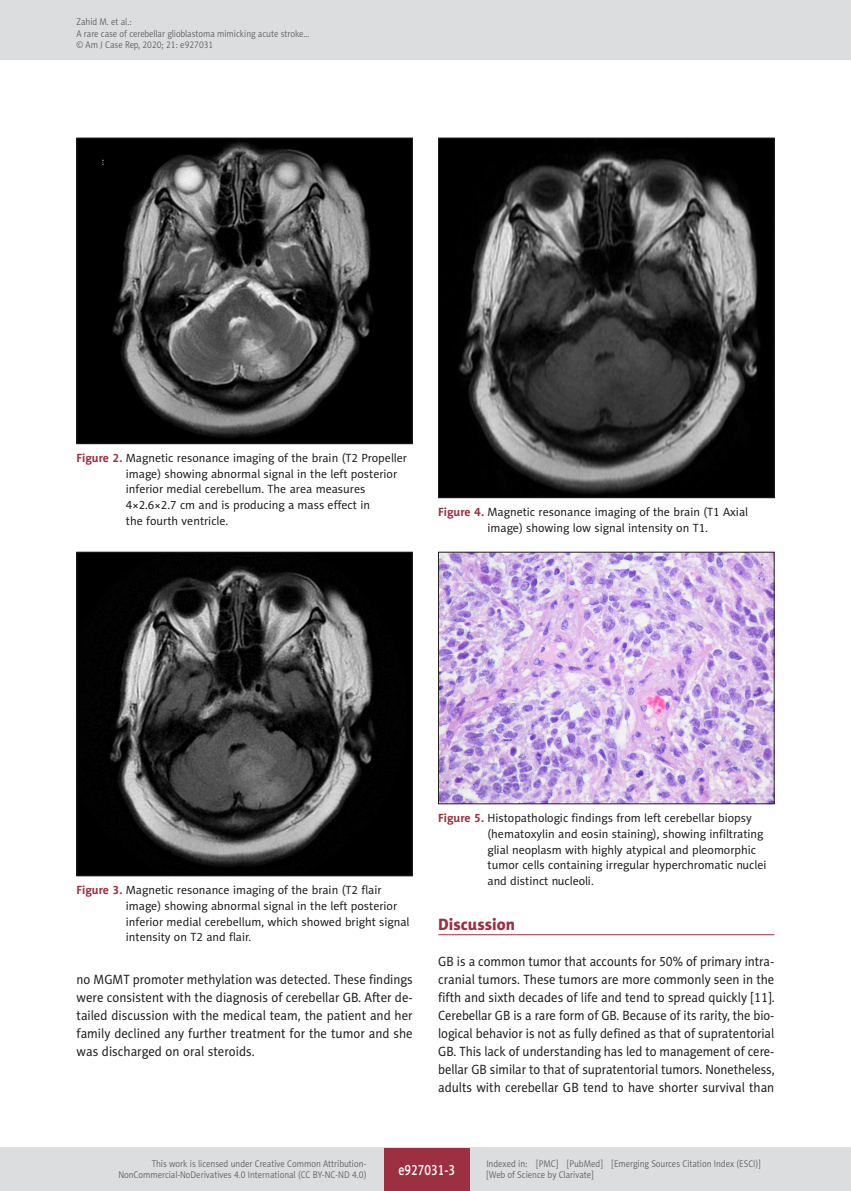
<style>
.page{position:relative;width:851px;height:1191px;background:#fff}
.page>*{position:absolute;margin:0;border:0;box-sizing:border-box;transform-origin:0 0}
.AJCR_Headline_1{font:16.5px "Naomi Sans EFN Heavy";color:#9d2f42}
.AJCR_e-PAGINA{font:15px "Naomi Sans EFN Medium";color:#fff;scale:.8 1}
.AJCR_Body{font:13.5px/18px "Naomi Sans EFN";color:#231f20;text-align:justify;scale:.94 1}
.AJCR_Rycina_tytul{font:12px/15.8px "Naomi Sans EFN";color:#231f20}
.AJCR_pagina_zywa{font:9.75px/11.2px "Naomi Sans EFN Light";color:#57585a;scale:.9 1}
.AJCR_pagina_sygnatur{font:9.75px "Naomi Sans EFN Light";color:#57585a;scale:.9 1}
.s1{font-weight:700;color:#9d2f42}
</style>
<div class="page">
<hr style="left:438px;top:934px;width:336px;height:1px;background:#9d2f42">
<img style="left:79px;top:140px;width:331px;height:302px">
<div style="left:77px;top:138px;width:335px;height:306px;border:1px solid #231f20"></div>
<img style="left:440px;top:554px;width:332px;height:248px">
<div style="left:438px;top:552px;width:336px;height:252px;border:1px solid #231f20"></div>
<img style="left:79px;top:554px;width:331px;height:320px">
<div style="left:77px;top:552px;width:335px;height:324px;border:1px solid #231f20"></div>
<img style="left:440px;top:140px;width:332px;height:356px">
<div style="left:438px;top:138px;width:336px;height:360px;border:1px solid #231f20"></div>
<div style="left:0;top:0;width:850px;height:60px;background:#dcdddf"></div>
<div style="left:0;top:1148px;width:850px;height:43px;background:#dcdddf"></div>
<div style="left:384px;top:1147px;width:85px;height:43px;background:#9d2f42"></div>
<p class="AJCR_pagina_zywa" style="left:77px;top:16px;width:260px">Zahid M. et al.:<br>A rare case of cerebellar glioblastoma mimicking acute stroke…</p>
<p class="AJCR_pagina_sygnatur" style="left:77px;top:39px;width:153px">© Am J Case Rep, 2020; 21: e927031</p>
<p class="AJCR_Rycina_tytul" style="left:126px;top:450px;width:283px;text-indent:-49px"><span class="s1">Figure 2.</span> Magnetic resonance imaging of the brain (T2 Propeller image) showing abnormal signal in the left posterior inferior medial cerebellum. The area measures 4×2.6×2.7 cm and is producing a mass effect in<br>the fourth ventricle.</p>
<p class="AJCR_Rycina_tytul" style="left:487px;top:504px;width:262px;text-indent:-49px"><span class="s1">Figure 4.</span> Magnetic resonance imaging of the brain (T1 Axial image) showing low signal intensity on T1.</p>
<p class="AJCR_Rycina_tytul" style="left:126px;top:882px;width:285px;text-indent:-49px"><span class="s1">Figure 3.</span> Magnetic resonance imaging of the brain (T2 flair image) showing abnormal signal in the left posterior inferior medial cerebellum, which showed bright signal intensity on T2 and flair.</p>
<p class="AJCR_Body" style="left:77px;top:970px;width:359px">no MGMT promoter methylation was detected. These findings were consistent with the diagnosis of cerebellar GB. After de&shy;tailed discussion with the medical team, the patient and her family declined any further treatment for the tumor and she was discharged on oral steroids.</p>
<p class="AJCR_Rycina_tytul" style="left:487px;top:810px;width:280px;text-indent:-49px"><span class="s1">Figure 5.</span> Histopathologic findings from left cerebellar biopsy (hematoxylin and eosin staining), showing infiltrating glial neoplasm with highly atypical and pleomorphic tumor cells containing irregular hyperchromatic nuclei and distinct nucleoli.</p>
<p class="AJCR_Headline_1" style="left:438px;top:914px;width:78px">Discussion</p>
<p class="AJCR_Body" style="left:438px;top:952px;width:359px">GB is a common tumor that accounts for 50% of primary intra&shy;cranial tumors. These tumors are more commonly seen in the fifth and sixth decades of life and tend to spread quickly [11].<br>Cerebellar GB is a rare form of GB. Because of its rarity, the bio&shy;logical behavior is not as fully defined as that of supratentorial GB. This lack of understanding has led to management of cere&shy;bellar GB similar to that of supratentorial tumors. Nonetheless, adults with cerebellar GB tend to have shorter survival than</p>
<p class="AJCR_pagina_zywa" style="left:118px;top:1158px;width:277px;text-align:right">This work is licensed under Creative Common Attribution-<br>NonCommercial-NoDerivatives 4.0 International (CC BY-NC-ND 4.0)</p>
<p class="AJCR_e-PAGINA" style="left:398px;top:1160px;width:72px">e927031-3</p>
<p class="AJCR_pagina_zywa" style="left:486px;top:1158px;width:306px">Indexed in: [PMC] [PubMed] [Emerging Sources Citation Index (ESCI)] [Web of Science by Clarivate]</p>
</div>
